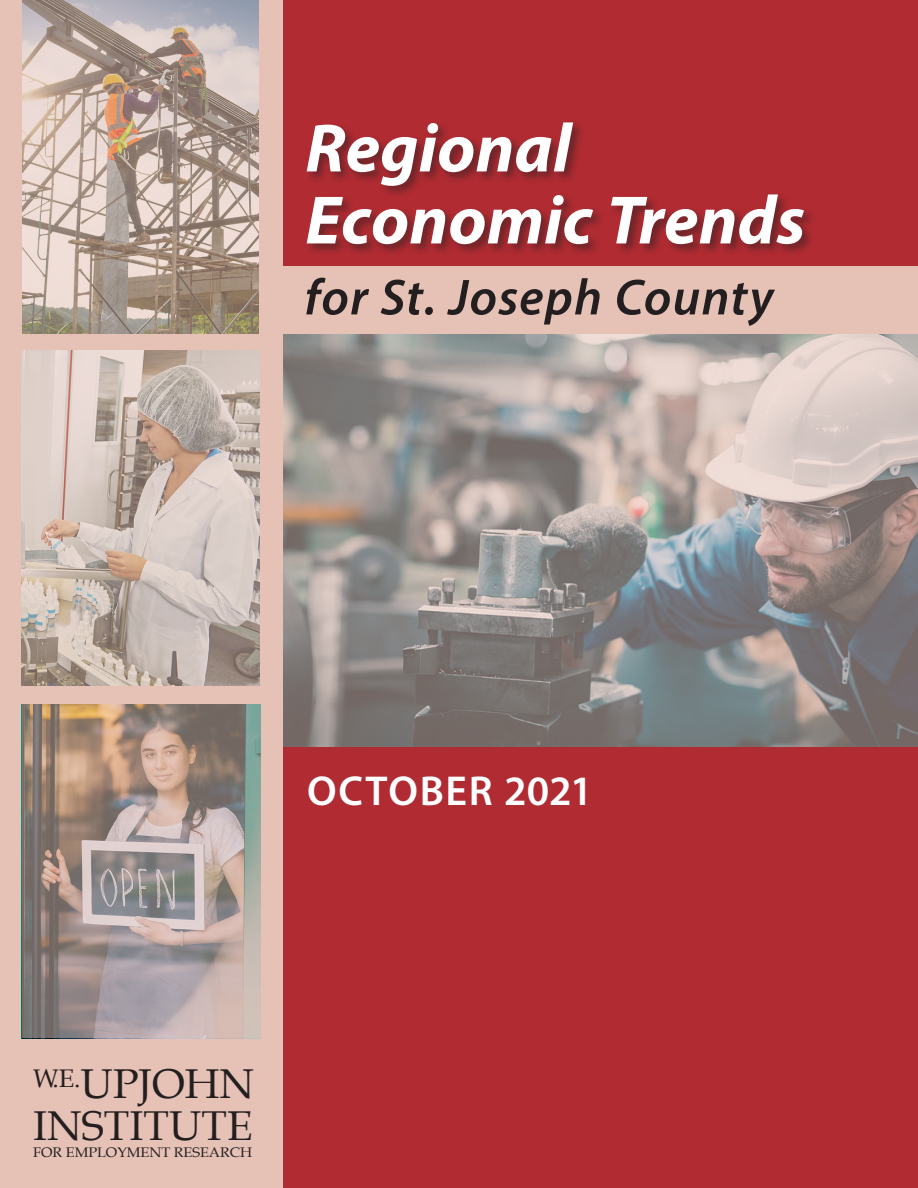
<style>
.page{position:relative;width:918px;height:1188px;background:#b02b32}
.page>*{position:absolute;margin:0;border:0;box-sizing:border-box;transform-origin:0 0}
.t1{font:italic 700 69px "Myriad Pro";color:#fff}
.t2{font:italic 51px "Myriad Variable Concept";letter-spacing:.02em;color:#231f20}
.t3{font:600 42px "Myriad Pro";letter-spacing:.04em;color:#fff}
.t4{font:41.7px/41.7px "Book Antiqua";color:#231f20}
.t5{font:13.95px "Book Antiqua";color:#231f20;scale:1.04 1}
</style>
<div class="page">
<div style="left:158px;top:266px;width:760px;height:69px;background:#e6c1b5"></div>
<div style="left:304px;top:120px;width:511px;height:136px;background:#231f20;opacity:.5"></div>
<div style="left:0;top:0;width:283px;height:1188px;background:#e6c1b5"></div>
<svg style="left:284px;top:334px;width:634px;height:412px;background:#9c9592"></svg>
<svg style="left:23px;top:0;width:236px;height:334px;background:#baa99f"></svg>
<svg style="left:21px;top:350px;width:239px;height:336px;background:#c9bab1"></svg>
<svg style="left:22px;top:705px;width:239px;height:333px;background:#a5968f"></svg>
<p class="t1" style="left:305px;top:103px;width:267px">Regional</p>
<p class="t1" style="left:305px;top:175px;width:501px">Economic Trends</p>
<p class="t2" style="left:305px;top:268px;width:471px">for St. Joseph County</p>
<p class="t3" style="left:307px;top:764px;width:287px">OCTOBER 2021</p>
<p class="t4" style="left:33px;top:1062px;width:223px"><sup>W.E.</sup>UPJOHN<br>INSTITUTE</p>
<p class="t5" style="left:33px;top:1142px;width:212px">FOR EMPLOYMENT RESEARCH</p>
</div>
